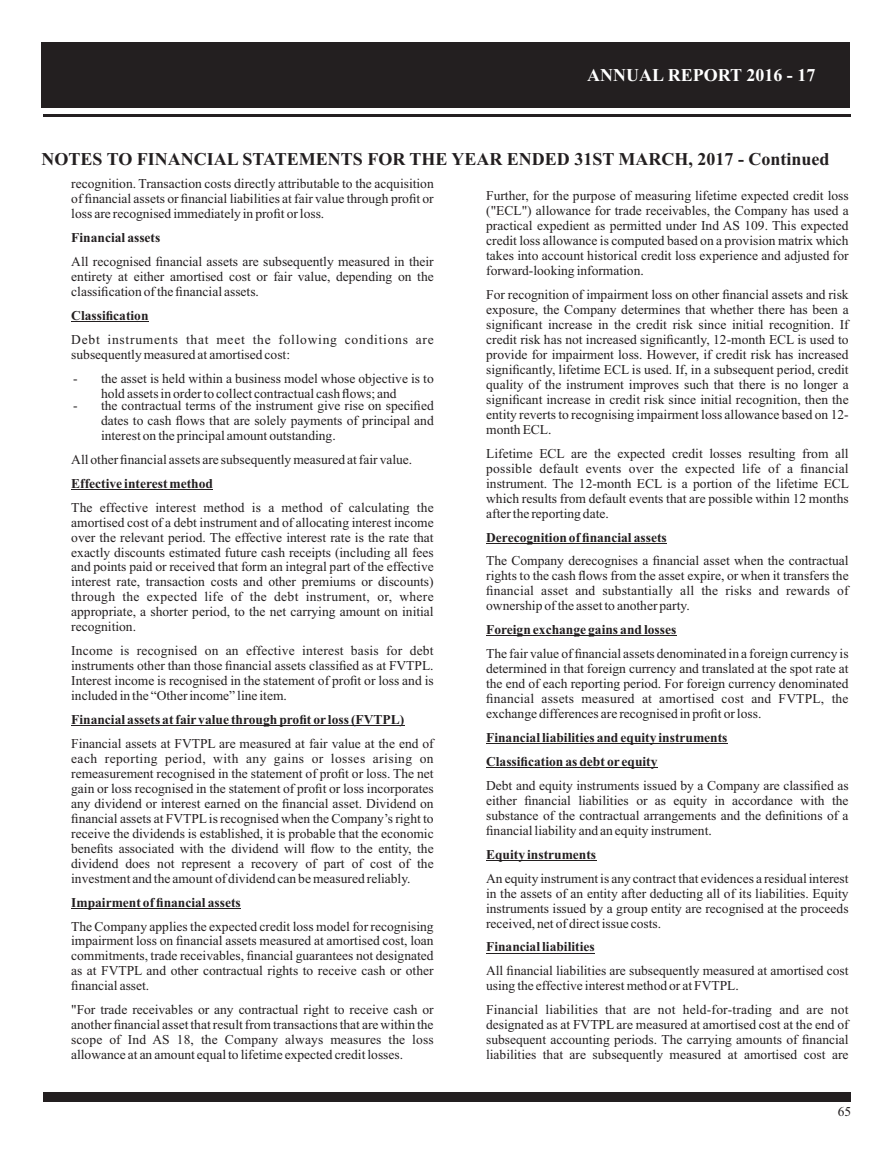
<style>
.page{position:relative;width:893px;height:1170px;background:#fff}
.page>*{position:absolute;margin:0;border:0;box-sizing:border-box;transform-origin:0 0}
.t1{font:700 18px "Times New Roman";color:#231f20}
.t2{font:700 18px "Times New Roman";color:#fff}
.t3{font:13.5px/15px "Times New Roman";color:#231f20;text-align:justify}
.t4{font:700 13.5px/23.9px "Times New Roman";color:#231f20}
.t5{font:13.5px/15px "Times New Roman";letter-spacing:.055em;color:#231f20}
</style>
<div class="page">
<hr style="left:71px;top:321px;width:78px;height:1px;background:#231f20">
<hr style="left:71px;top:489px;width:142px;height:1px;background:#231f20">
<hr style="left:71px;top:725px;width:333px;height:1px;background:#231f20">
<hr style="left:71px;top:907px;width:170px;height:1px;background:#231f20">
<hr style="left:486px;top:542px;width:181px;height:1px;background:#231f20">
<hr style="left:486px;top:635px;width:190px;height:1px;background:#231f20">
<hr style="left:486px;top:743px;width:242px;height:1px;background:#231f20">
<hr style="left:486px;top:767px;width:172px;height:1px;background:#231f20">
<hr style="left:486px;top:859px;width:110px;height:1px;background:#231f20">
<hr style="left:486px;top:952px;width:109px;height:1px;background:#231f20">
<div style="left:42px;top:43px;width:808px;height:65px;background:#231f20"></div>
<hr style="left:43px;top:115px;width:807px;height:2px;background:#231f20">
<div style="left:43px;top:1092px;width:807px;height:9px;background:#231f20"></div>
<h1 class="t2" style="left:587px;top:69px;width:230px">ANNUAL REPORT 2016 - 17</h1>
<h1 class="t1" style="left:42px;top:153px;width:789px">NOTES TO FINANCIAL STATEMENTS FOR THE YEAR ENDED 31ST MARCH, 2017 - Continued</h1>
<p class="t3" style="left:71px;top:178px;width:364px">recognition. Transaction costs directly attributable to the acquisition of financial assets or financial liabilities at fair value through profit or loss are recognised immediately in profit or loss.</p>
<p class="t4" style="left:71px;top:227px;width:91px">Financial assets</p>
<p class="t3" style="left:71px;top:255px;width:364px">All recognised financial assets are subsequently measured in their entirety at either amortised cost or fair value, depending on the classification of the financial assets.</p>
<p class="t4" style="left:71px;top:305px;width:79px">Classification</p>
<p class="t5" style="left:71px;top:333px;width:364px">Debt instruments that meet the following conditions are subsequently measured at amortised cost:</p>
<p class="t3" style="left:101px;top:372px;width:334px;text-indent:-28px">- the asset is held within a business model whose objective is to hold assets in order to collect contractual cash flows; and</p>
<p class="t3" style="left:101px;top:399px;width:334px;text-indent:-28px">- the contractual terms of the instrument give rise on specified dates to cash flows that are solely payments of principal and interest on the principal amount outstanding.</p>
<p class="t3" style="left:71px;top:453px;width:342px">All other financial assets are subsequently measured at fair value.</p>
<p class="t4" style="left:71px;top:472px;width:143px">Effective interest method</p>
<p class="t3" style="left:71px;top:501px;width:364px">The effective interest method is a method of calculating the amortised cost of a debt instrument and of allocating interest income over the relevant period. The effective interest rate is the rate that exactly discounts estimated future cash receipts (including all fees and points paid or received that form an integral part of the effective interest rate, transaction costs and other premiums or discounts) through the expected life of the debt instrument, or, where appropriate, a shorter period, to the net carrying amount on initial recognition.</p>
<p class="t3" style="left:71px;top:644px;width:364px">Income is recognised on an effective interest basis for debt instruments other than those financial assets classified as at FVTPL.<br>Interest income is recognised in the statement of profit or loss and is included in the “Other income” line item.</p>
<p class="t4" style="left:71px;top:709px;width:335px">Financial assets at fair value through profit or loss (FVTPL)</p>
<p class="t3" style="left:71px;top:737px;width:364px">Financial assets at FVTPL are measured at fair value at the end of each reporting period, with any gains or losses arising on remeasurement recognised in the statement of profit or loss. The net gain or loss recognised in the statement of profit or loss incorporates any dividend or interest earned on the financial asset. Dividend on financial assets at FVTPLis recognised when the Company’s right to receive the dividends is established, it is probable that the economic benefits associated with the dividend will flow to the entity, the dividend does not represent a recovery of part of cost of the investment and the amount of dividend can be measured reliably.</p>
<p class="t4" style="left:71px;top:891px;width:171px">Impairment of financial assets</p>
<p class="t3" style="left:71px;top:919px;width:364px">The Company applies the expected credit loss model for recognising impairment loss on financial assets measured at amortised cost, loan commitments, trade receivables, financial guarantees not designated as at FVTPL and other contractual rights to receive cash or other financial asset.</p>
<p class="t3" style="left:71px;top:1003px;width:364px">"For trade receivables or any contractual right to receive cash or another financial asset that result from transactions that are within the scope of Ind AS 18, the Company always measures the loss allowance at an amount equal to lifetime expected credit losses.</p>
<p class="t3" style="left:486px;top:190px;width:364px">Further, for the purpose of measuring lifetime expected credit loss ("ECL") allowance for trade receivables, the Company has used a practical expedient as permitted under Ind AS 109. This expected credit loss allowance is computed based on a provision matrix which takes into account historical credit loss experience and adjusted for forward-looking information.</p>
<p class="t3" style="left:486px;top:288px;width:364px">For recognition of impairment loss on other financial assets and risk exposure, the Company determines that whether there has been a significant increase in the credit risk since initial recognition. If credit risk has not increased significantly, 12-month ECL is used to provide for impairment loss. However, if credit risk has increased significantly, lifetime ECL is used. If, in a subsequent period, credit quality of the instrument improves such that there is no longer a significant increase in credit risk since initial recognition, then the entity reverts to recognising impairment loss allowance based on 12- month ECL.</p>
<p class="t3" style="left:486px;top:447px;width:364px">Lifetime ECL are the expected credit losses resulting from all possible default events over the expected life of a financial instrument. The 12-month ECL is a portion of the lifetime ECL which results from default events that are possible within 12 months after the reporting date.</p>
<p class="t4" style="left:486px;top:526px;width:182px">Derecognition of financial assets</p>
<p class="t3" style="left:486px;top:554px;width:364px">The Company derecognises a financial asset when the contractual rights to the cash flows from the asset expire, or when it transfers the financial asset and substantially all the risks and rewards of ownership of the asset to another party.</p>
<p class="t4" style="left:486px;top:619px;width:192px">Foreign exchange gains and losses</p>
<p class="t3" style="left:486px;top:647px;width:364px">The fair value of financial assets denominated in a foreign currency is determined in that foreign currency and translated at the spot rate at the end of each reporting period. For foreign currency denominated financial assets measured at amortised cost and FVTPL, the exchange differences are recognised in profit or loss.</p>
<p class="t4" style="left:486px;top:727px;width:243px">Financial liabilities and equity instruments<br>Classification as debt or equity</p>
<p class="t3" style="left:486px;top:779px;width:364px">Debt and equity instruments issued by a Company are classified as either financial liabilities or as equity in accordance with the substance of the contractual arrangements and the definitions of a financial liability and an equity instrument.</p>
<p class="t4" style="left:486px;top:843px;width:112px">Equity instruments</p>
<p class="t3" style="left:486px;top:871px;width:364px">An equity instrument is any contract that evidences a residual interest in the assets of an entity after deducting all of its liabilities. Equity instruments issued by a group entity are recognised at the proceeds received, net of direct issue costs.</p>
<p class="t4" style="left:486px;top:936px;width:110px">Financial liabilities</p>
<p class="t3" style="left:486px;top:964px;width:364px">All financial liabilities are subsequently measured at amortised cost using the effective interest method or at FVTPL.</p>
<p class="t3" style="left:486px;top:1003px;width:364px">Financial liabilities that are not held-for-trading and are not designated as at FVTPL are measured at amortised cost at the end of subsequent accounting periods. The carrying amounts of financial liabilities that are subsequently measured at amortised cost are</p>
<p class="t3" style="left:838px;top:1104px;width:15px">65</p>
</div>
